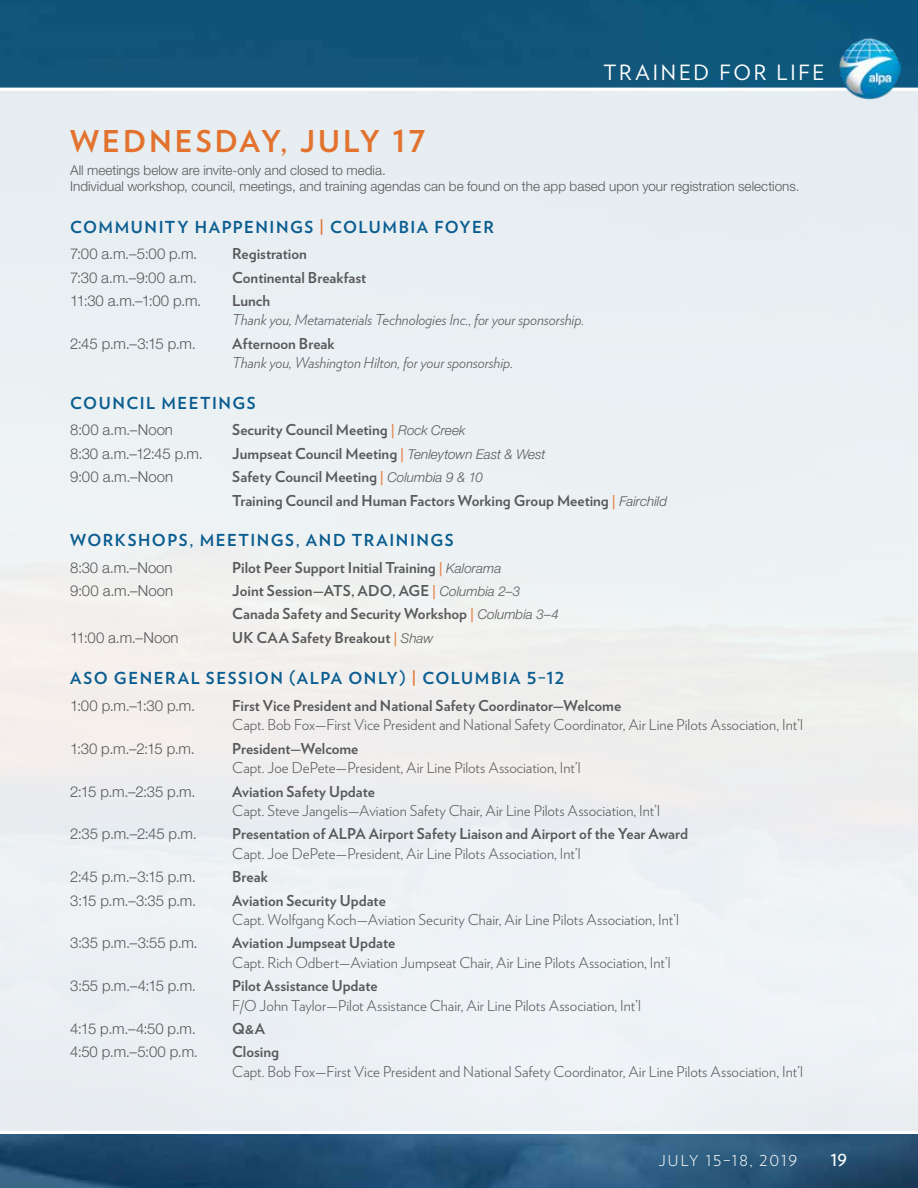
<style>
.page{position:relative;width:918px;height:1188px;background:#fff}
.page>*{position:absolute;margin:0;border:0;box-sizing:border-box;transform-origin:0 0}
.t1{font:700 30px "Verlag";letter-spacing:.1em;color:#e2722e}
.t2{font:21px "Verlag";letter-spacing:.135em;color:#fff}
.t3{font:700 16.5px "Verlag";letter-spacing:.095em;color:#0a5d90}
.t4{font:700 15px/23.4px "Verlag";color:#58595b}
.t5{font:300 15px "Verlag";color:#58595b}
.t6{font:300 15px "Helvetica Neue LT Std";letter-spacing:-.005em;color:#58595b}
.t7{font:italic 300 15px "Verlag";letter-spacing:-.005em;color:#58595b}
.t8{font:300 15px "Verlag";letter-spacing:.11em;color:#fff}
.t9{font:300 13.5px/16.2px "Helvetica Neue LT Std";color:#58595b}
.s1{color:#e2722e}
.s2{color:#e78a51}
.s3{font-family:"Helvetica Neue LT Std";font-weight:300;font-style:italic;font-size:13.5px}
</style>
<div class="page">
<img style="left:0;top:0;width:918px;height:1188px">
<div style="left:0;top:88px;width:918px;height:1046px;background:#ecf0f2"></div>
<img style="left:838px;top:38px;width:62px;height:62px">
<h2 class="t2" style="left:604px;top:57px;width:222px">TRAINED FOR LIFE</h2>
<h1 class="t1" style="left:70px;top:118px;width:357px">WEDNESDAY, JULY 17</h1>
<p class="t9" style="left:70px;top:162px;width:731px">All meetings below are invite-only and closed to media.<br>Individual workshop, council, meetings, and training agendas can be found on the app based upon your registration selections.</p>
<p class="t3" style="left:70px;top:214px;width:425px">COMMUNITY HAPPENINGS <span class="s1">|</span> COLUMBIA FOYER</p>
<p class="t6" style="left:70px;top:245px;width:129px">7:00 a.m.–5:00 p.m.</p>
<p class="t4" style="left:232px;top:241px;width:76px">Registration</p>
<p class="t6" style="left:70px;top:268px;width:128px">7:30 a.m.–9:00 a.m.</p>
<p class="t4" style="left:232px;top:265px;width:136px">Continental Breakfast</p>
<p class="t6" style="left:70px;top:292px;width:133px">11:30 a.m.–1:00 p.m.</p>
<p class="t4" style="left:232px;top:288px;width:39px">Lunch</p>
<p class="t7" style="left:232px;top:309px;width:354px">Thank you, Metamaterials Technologies Inc., for your sponsorship.</p>
<p class="t6" style="left:70px;top:334px;width:127px">2:45 p.m.–3:15 p.m.</p>
<p class="t4" style="left:232px;top:331px;width:104px">Afternoon Break</p>
<p class="t7" style="left:232px;top:351px;width:282px">Thank you, Washington Hilton, for your sponsorship.</p>
<p class="t3" style="left:70px;top:390px;width:187px">COUNCIL MEETINGS</p>
<p class="t6" style="left:70px;top:421px;width:104px">8:00 a.m.–Noon</p>
<p class="t4" style="left:232px;top:417px;width:235px">Security Council Meeting <span class="s2">|</span> <span class="s3">Rock Creek</span></p>
<p class="t6" style="left:70px;top:444px;width:134px">8:30 a.m.–12:45 p.m.</p>
<p class="t4" style="left:232px;top:441px;width:315px">Jumpseat Council Meeting <span class="s2">|</span> <span class="s3">Tenleytown East &amp; West</span></p>
<p class="t6" style="left:70px;top:468px;width:104px">9:00 a.m.–Noon</p>
<p class="t4" style="left:232px;top:464px;width:436px">Safety Council Meeting <span class="s2">|</span> <span class="s3">Columbia 9 &amp; 10<br></span>Training Council and Human Factors Working Group Meeting <span class="s2">|</span> <span class="s3">Fairchild</span></p>
<p class="t3" style="left:70px;top:527px;width:385px">WORKSHOPS, MEETINGS, AND TRAININGS</p>
<p class="t6" style="left:70px;top:558px;width:104px">8:30 a.m.–Noon</p>
<p class="t4" style="left:232px;top:555px;width:271px">Pilot Peer Support Initial Training <span class="s2">|</span> <span class="s3">Kalorama</span></p>
<p class="t6" style="left:70px;top:581px;width:104px">9:00 a.m.–Noon</p>
<p class="t4" style="left:232px;top:578px;width:328px">Joint Session—ATS, ADO, AGE <span class="s2">|</span> <span class="s3">Columbia 2–3<br></span>Canada Safety and Security Workshop <span class="s2">|</span> <span class="s3">Columbia 3–4</span></p>
<p class="t6" style="left:70px;top:628px;width:110px">11:00 a.m.–Noon</p>
<p class="t4" style="left:232px;top:625px;width:203px">UK CAA Safety Breakout <span class="s2">|</span> <span class="s3">Shaw</span></p>
<p class="t3" style="left:70px;top:665px;width:496px">ASO GENERAL SESSION (ALPA ONLY) <span class="s1">|</span> COLUMBIA 5–12</p>
<p class="t6" style="left:70px;top:696px;width:127px">1:00 p.m.–1:30 p.m.</p>
<p class="t4" style="left:232px;top:693px;width:391px">First Vice President and National Safety Coordinator—Welcome</p>
<p class="t5" style="left:232px;top:714px;width:572px">Capt. Bob Fox—First Vice President and National Safety Coordinator, Air Line Pilots Association, Int’l</p>
<p class="t6" style="left:70px;top:739px;width:126px">1:30 p.m.–2:15 p.m.</p>
<p class="t4" style="left:232px;top:736px;width:128px">President—Welcome</p>
<p class="t5" style="left:232px;top:757px;width:350px">Capt. Joe DePete—President, Air Line Pilots Association, Int’l</p>
<p class="t6" style="left:70px;top:782px;width:127px">2:15 p.m.–2:35 p.m.</p>
<p class="t4" style="left:232px;top:779px;width:144px">Aviation Safety Update</p>
<p class="t5" style="left:232px;top:800px;width:429px">Capt. Steve Jangelis—Aviation Safety Chair, Air Line Pilots Association, Int’l</p>
<p class="t6" style="left:70px;top:825px;width:128px">2:35 p.m.–2:45 p.m.</p>
<p class="t4" style="left:232px;top:821px;width:457px">Presentation of ALPA Airport Safety Liaison and Airport of the Year Award</p>
<p class="t5" style="left:232px;top:842px;width:350px">Capt. Joe DePete—President, Air Line Pilots Association, Int’l</p>
<p class="t6" style="left:70px;top:868px;width:127px">2:45 p.m.–3:15 p.m.</p>
<p class="t4" style="left:232px;top:864px;width:37px">Break</p>
<p class="t6" style="left:70px;top:891px;width:128px">3:15 p.m.–3:35 p.m.</p>
<p class="t4" style="left:232px;top:888px;width:155px">Aviation Security Update</p>
<p class="t5" style="left:232px;top:909px;width:448px">Capt. Wolfgang Koch—Aviation Security Chair, Air Line Pilots Association, Int’l</p>
<p class="t6" style="left:70px;top:934px;width:129px">3:35 p.m.–3:55 p.m.</p>
<p class="t4" style="left:232px;top:930px;width:165px">Aviation Jumpseat Update</p>
<p class="t5" style="left:232px;top:951px;width:440px">Capt. Rich Odbert—Aviation Jumpseat Chair, Air Line Pilots Association, Int’l</p>
<p class="t6" style="left:70px;top:977px;width:127px">3:55 p.m.–4:15 p.m.</p>
<p class="t4" style="left:232px;top:973px;width:147px">Pilot Assistance Update</p>
<p class="t5" style="left:232px;top:994px;width:410px">F/O John Taylor—Pilot Assistance Chair, Air Line Pilots Association, Int’l</p>
<p class="t6" style="left:70px;top:1019px;width:127px">4:15 p.m.–4:50 p.m.</p>
<p class="t4" style="left:232px;top:1016px;width:34px">Q&amp;A</p>
<p class="t6" style="left:70px;top:1043px;width:129px">4:50 p.m.–5:00 p.m.</p>
<p class="t4" style="left:232px;top:1039px;width:48px">Closing</p>
<p class="t5" style="left:232px;top:1060px;width:572px">Capt. Bob Fox—First Vice President and National Safety Coordinator, Air Line Pilots Association, Int’l</p>
<p class="t8" style="left:659px;top:1150px;width:140px">JULY 15–18, 2019</p>
<h2 class="t2" style="left:830px;top:1143px;width:18px">19</h2>
</div>
